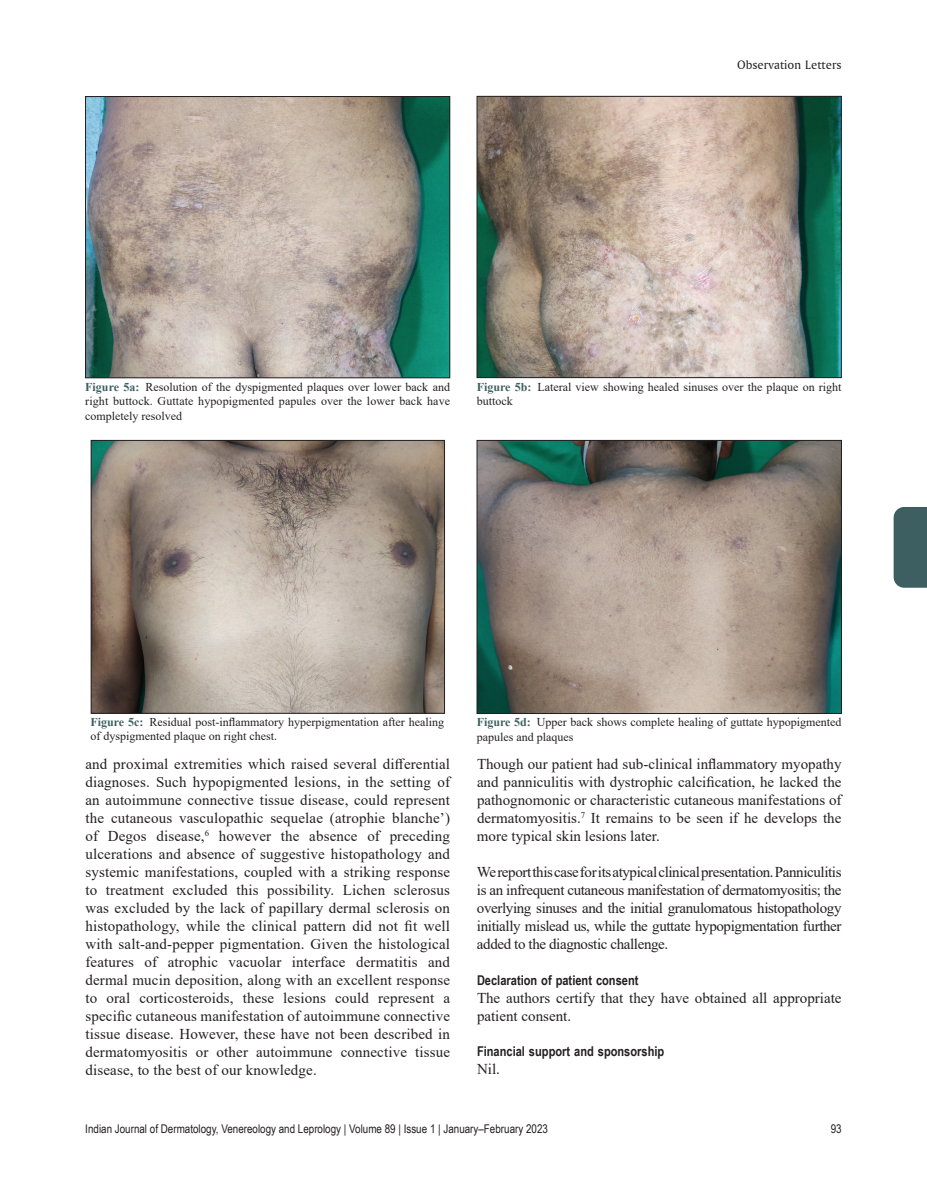
<style>
.page{position:relative;width:927px;height:1197px;background:#fff}
.page>*{position:absolute;margin:0;border:0;box-sizing:border-box;transform-origin:0 0}
.t1{font:15px/18px "Times New Roman";color:#231f20;text-align:justify}
.t2{font:700 13.5px "Arial Narrow";color:#231f20}
.t3{font:12.75px "Amerigo BT Roman A";color:#231f20}
.t4{font:12px/14.4px "Times New Roman";color:#231f20}
.t5{font:12px "Arial Narrow";color:#231f20}
.s1{font-weight:700;color:#3d5f61}
</style>
<div class="page">
<img style="left:87px;top:98px;width:361px;height:278px">
<div style="left:85px;top:96px;width:365px;height:282px;border:1px solid #231f20"></div>
<img style="left:479px;top:98px;width:360px;height:278px">
<div style="left:477px;top:96px;width:364px;height:282px;border:1px solid #231f20"></div>
<img style="left:93px;top:442px;width:350px;height:269px">
<div style="left:91px;top:440px;width:354px;height:273px;border:1px solid #231f20"></div>
<img style="left:479px;top:442px;width:361px;height:270px">
<div style="left:477px;top:440px;width:365px;height:274px;border:1px solid #231f20"></div>
<div style="left:894px;top:507px;width:33px;height:81px;background:#3d5f61"></div>
<p class="t3" style="left:737px;top:57px;width:106px">Observation Letters</p>
<p class="t4" style="left:85px;top:379px;width:366px;text-align:justify"><span class="s1">Figure 5a:</span> Resolution of the dyspigmented plaques over lower back and right buttock. Guttate hypopigmented papules over the lower back have completely resolved</p>
<p class="t4" style="left:477px;top:379px;width:366px"><span class="s1">Figure 5b:</span> Lateral view showing healed sinuses over the plaque on right buttock</p>
<p class="t4" style="left:90px;top:714px;width:355px"><span class="s1">Figure 5c:</span> Residual post-inflammatory hyperpigmentation after healing of dyspigmented plaque on right chest.</p>
<p class="t4" style="left:477px;top:715px;width:366px"><span class="s1">Figure 5d:</span> Upper back shows complete healing of guttate hypopigmented papules and plaques</p>
<p class="t1" style="left:86px;top:754px;width:366px">and proximal extremities which raised several differential diagnoses. Such hypopigmented lesions, in the setting of an autoimmune connective tissue disease, could represent the cutaneous vasculopathic sequelae (atrophie blanche’) of Degos disease,<sup>6</sup> however the absence of preceding ulcerations and absence of suggestive histopathology and systemic manifestations, coupled with a striking response to treatment excluded this possibility. Lichen sclerosus was excluded by the lack of papillary dermal sclerosis on histopathology, while the clinical pattern did not fit well with salt-and-pepper pigmentation. Given the histological features of atrophic vacuolar interface dermatitis and dermal mucin deposition, along with an excellent response to oral corticosteroids, these lesions could represent a specific cutaneous manifestation of autoimmune connective tissue disease. However, these have not been described in dermatomyositis or other autoimmune connective tissue disease, to the best of our knowledge.</p>
<p class="t1" style="left:477px;top:755px;width:366px">Though our patient had sub-clinical inflammatory myopathy and panniculitis with dystrophic calcification, he lacked the pathognomonic or characteristic cutaneous manifestations of dermatomyositis.<sup>7</sup> It remains to be seen if he develops the more typical skin lesions later.</p>
<p class="t1" style="left:477px;top:863px;width:366px">We report this case for its atypical clinical presentation. Panniculitis is an infrequent cutaneous manifestation of dermatomyositis; the overlying sinuses and the initial granulomatous histopathology initially mislead us, while the guttate hypopigmentation further added to the diagnostic challenge.</p>
<p class="t2" style="left:477px;top:970px;width:163px">Declaration of patient consent</p>
<p class="t1" style="left:477px;top:988px;width:366px">The authors certify that they have obtained all appropriate patient consent.</p>
<p class="t2" style="left:477px;top:1042px;width:189px">Financial support and sponsorship</p>
<p class="t1" style="left:477px;top:1060px;width:24px">Nil.</p>
<p class="t5" style="left:85px;top:1120px;width:464px">Indian Journal of Dermatology, Venereology and Leprology | Volume 89 | Issue 1 | January–February 2023</p>
<p class="t5" style="left:831px;top:1120px;width:12px">93</p>
</div>
